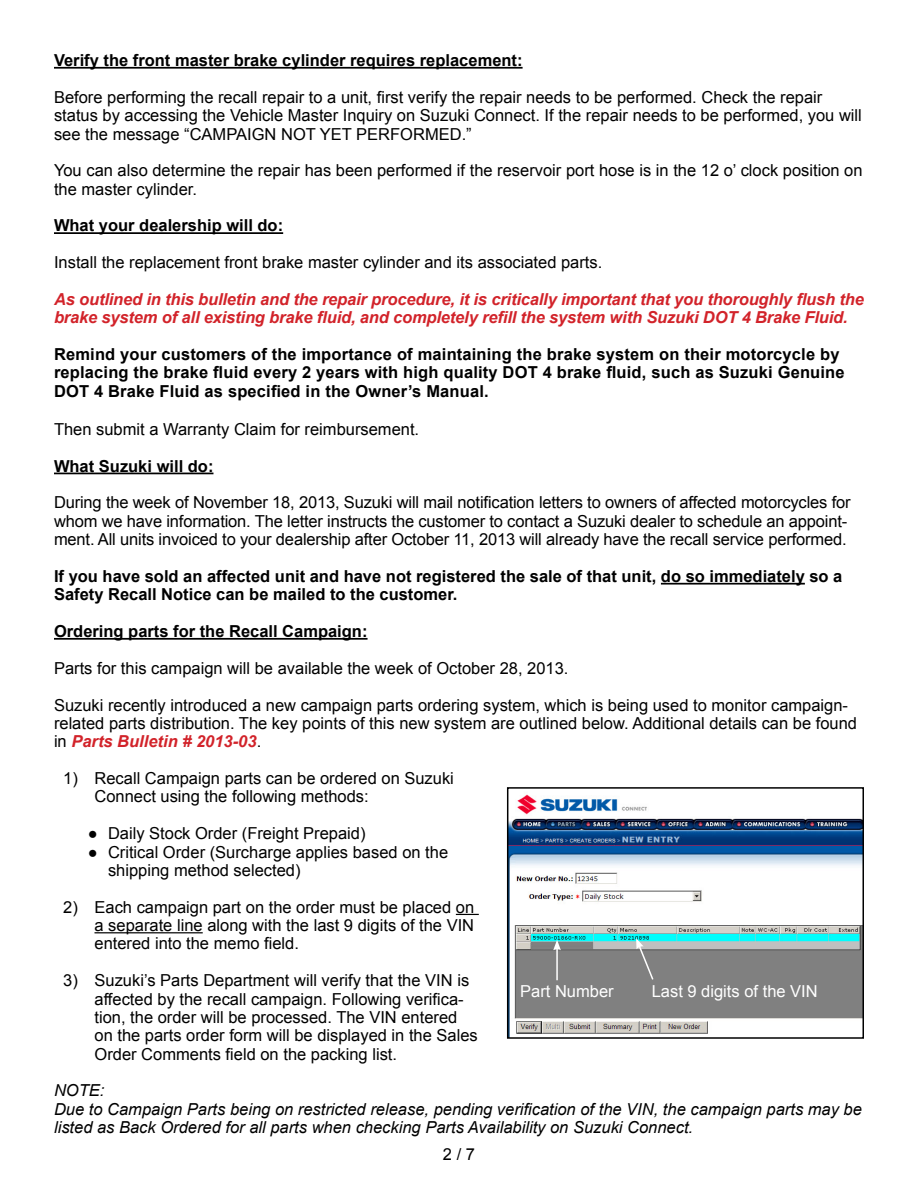
<style>
.page{position:relative;width:918px;height:1188px;background:#fff}
.page>*{position:absolute;margin:0;border:0;box-sizing:border-box;transform-origin:0 0}
.t1{font:16.5px/18.5px "Arial";color:#000}
.t2{font:700 16.5px/18.5px "Arial";color:#000}
.t3{font:italic 700 16.5px/18.5px "Arial";letter-spacing:-.01em;color:#d2232a}
.t4{font:italic 16.5px/18.5px "Arial";color:#000}
.t5{font:16.5px "Arial";color:#fff}
.s1{font-weight:700;font-style:italic;color:#d2232a}
</style>
<div class="page">
<hr style="left:54px;top:67px;width:469px;height:2px;background:#000">
<hr style="left:54px;top:232px;width:229px;height:2px;background:#000">
<hr style="left:54px;top:473px;width:159px;height:1px;background:#000">
<hr style="left:661px;top:583px;width:144px;height:2px;background:#000">
<hr style="left:54px;top:638px;width:314px;height:2px;background:#000">
<svg style="left:456px;top:914px;width:23px;height:1px"></svg>
<hr style="left:94px;top:932px;width:109px;height:1px;background:#000">
<img style="left:510px;top:794px;width:351px;height:240px">
<div style="left:507px;top:787px;width:357px;height:252px;border:2px solid #000"></div>
<hr style="left:556px;top:948px;width:2px;height:32px;background:#fff">
<svg style="left:553px;top:940px;width:8px;height:10px"></svg>
<svg style="left:636px;top:938px;width:19px;height:43px"></svg>
<p class="t2" style="left:54px;top:52px;width:470px">Verify the front master brake cylinder requires replacement:</p>
<p class="t1" style="left:54px;top:88px;width:809px">Before performing the recall repair to a unit, first verify the repair needs to be performed. Check the repair status by accessing the Vehicle Master Inquiry on Suzuki Connect. If the repair needs to be performed, you will see the message “CAMPAIGN NOT YET PERFORMED.”</p>
<p class="t1" style="left:54px;top:161px;width:810px">You can also determine the repair has been performed if the reservoir port hose is in the 12 o’ clock position on the master cylinder.</p>
<p class="t2" style="left:54px;top:217px;width:231px">What your dealership will do:</p>
<p class="t1" style="left:54px;top:253px;width:550px">Install the replacement front brake master cylinder and its associated parts.</p>
<p class="t3" style="left:54px;top:291px;width:811px">As outlined in this bulletin and the repair procedure, it is critically important that you thoroughly flush the brake system of all existing brake fluid, and completely refill the system with Suzuki DOT 4 Brake Fluid.</p>
<p class="t2" style="left:54px;top:346px;width:792px">Remind your customers of the importance of maintaining the brake system on their motorcycle by replacing the brake fluid every 2 years with high quality DOT 4 brake fluid, such as Suzuki Genuine<br>DOT 4 Brake Fluid as specified in the Owner’s Manual.</p>
<p class="t1" style="left:54px;top:420px;width:367px">Then submit a Warranty Claim for reimbursement.</p>
<p class="t2" style="left:54px;top:457px;width:161px">What Suzuki will do:</p>
<p class="t1" style="left:54px;top:494px;width:798px">During the week of November 18, 2013, Suzuki will mail notification letters to owners of affected motorcycles for whom we have information. The letter instructs the customer to contact a Suzuki dealer to schedule an appoint&shy;ment. All units invoiced to your dealership after October 11, 2013 will already have the recall service performed.</p>
<p class="t2" style="left:54px;top:567px;width:790px">If you have sold an affected unit and have not registered the sale of that unit, do so immediately so a<br>Safety Recall Notice can be mailed to the customer.</p>
<p class="t2" style="left:54px;top:623px;width:315px">Ordering parts for the Recall Campaign:</p>
<p class="t1" style="left:54px;top:659px;width:516px">Parts for this campaign will be available the week of October 28, 2013.</p>
<p class="t1" style="left:54px;top:696px;width:805px">Suzuki recently introduced a new campaign parts ordering system, which is being used to monitor campaign&shy;related parts distribution. The key points of this new system are outlined below. Additional details can be found in <span class="s1">Parts Bulletin # 2013-03</span>.</p>
<p class="t1" style="left:95px;top:769px;width:361px;text-indent:-31px">1) Recall Campaign parts can be ordered on Suzuki<br>Connect using the following methods:</p>
<p class="t1" style="left:88px;top:824px;width:279px">● Daily Stock Order (Freight Prepaid)</p>
<p class="t1" style="left:108px;top:843px;width:342px;text-indent:-20px">● Critical Order (Surcharge applies based on the shipping method selected)</p>
<p class="t1" style="left:95px;top:898px;width:381px;text-align:justify;text-indent:-31px">2) Each campaign part on the order must be placed on a separate line along with the last 9 digits of the VIN entered into the memo field.</p>
<p class="t1" style="left:95px;top:971px;width:385px;text-indent:-31px">3) Suzuki’s Parts Department will verify that the VIN is affected by the recall campaign. Following verifica&shy;tion, the order will be processed. The VIN entered on the parts order form will be displayed in the Sales Order Comments field on the packing list.</p>
<p class="t4" style="left:54px;top:1082px;width:809px">NOTE:<br>Due to Campaign Parts being on restricted release, pending verification of the VIN, the campaign parts may be listed as Back Ordered for all parts when checking Parts Availability on Suzuki Connect.</p>
<p class="t5" style="left:520px;top:980px;width:95px">Part Number</p>
<p class="t5" style="left:652px;top:980px;width:168px">Last 9 digits of the VIN</p>
<p class="t1" style="left:443px;top:1145px;width:34px">2 / 7</p>
</div>
